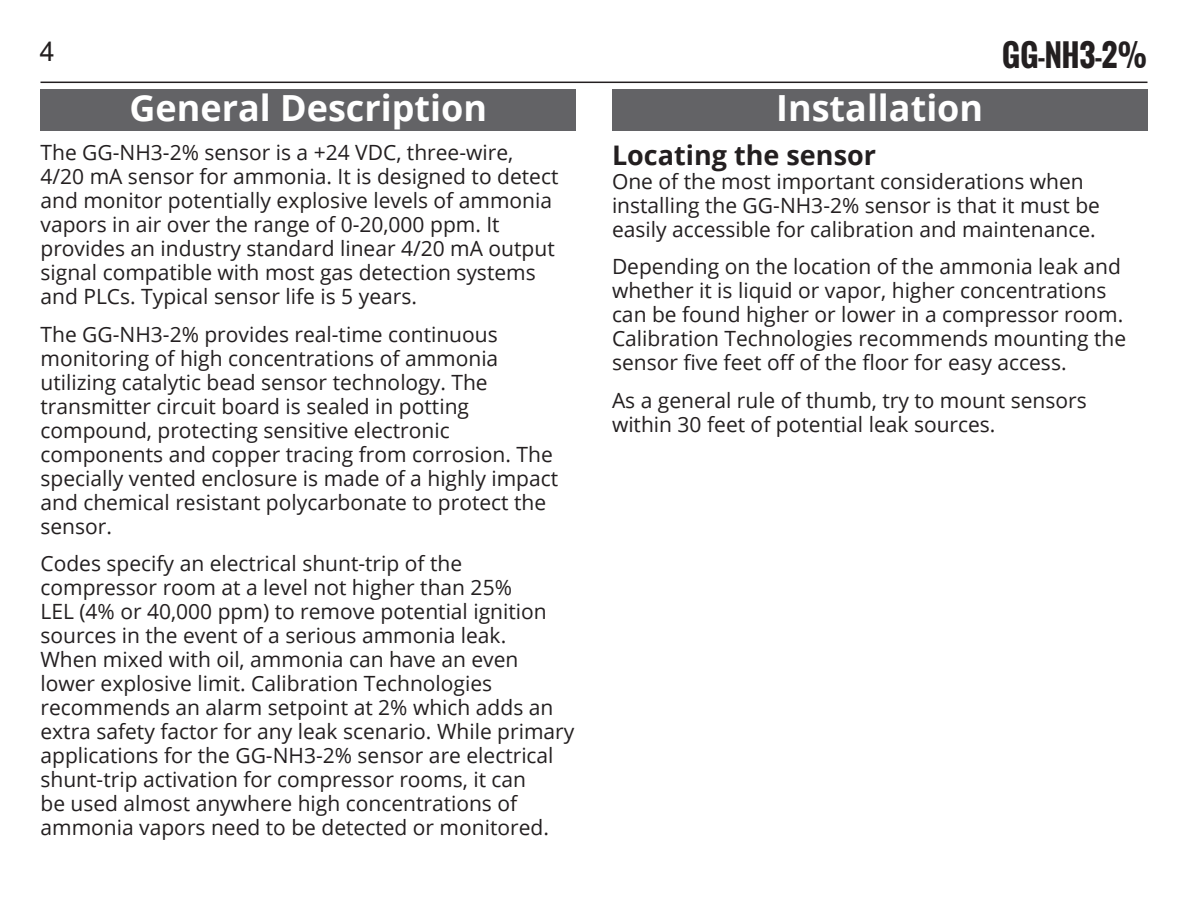
<style>
.page{position:relative;width:1188px;height:918px;background:#fff}
.page>*{position:absolute;margin:0;border:0;box-sizing:border-box;transform-origin:0 0}
.Title_White_12_pt_bo{font:700 36px "Open Sans";color:#fff}
.t1{font:700 30px "Oswald";color:#231f20}
.Subtitle_9_pt_bold{font:700 27px "Open Sans";color:#231f20}
.t2{font:27px "Arial";color:#231f20}
.Body_Text_Paragraph{font:21px/24px "Open Sans";color:#231f20}
</style>
<div class="page">
<hr style="left:40px;top:82px;width:1108px;height:1px;background:#231f20">
<div style="left:40px;top:89px;width:536px;height:42px;background:#636366"></div>
<div style="left:612px;top:89px;width:536px;height:42px;background:#636366"></div>
<p class="t2" style="left:40px;top:33px;width:17px">4</p>
<h2 class="t1" style="left:1002px;top:32px;width:147px">GG-NH3-2%</h2>
<p class="Title_White_12_pt_bo" style="left:129px;top:83px;width:359px">General Description</p>
<p class="Title_White_12_pt_bo" style="left:776px;top:83px;width:209px">Installation</p>
<p class="Body_Text_Paragraph" style="left:40px;top:140px;width:519px">The GG-NH3-2% sensor is a +24 VDC, three-wire, 4/20 mA sensor for ammonia. It is designed to detect and monitor potentially explosive levels of ammonia vapors in air over the range of 0-20,000 ppm. It provides an industry standard linear 4/20 mA output signal compatible with most gas detection systems and PLCs. Typical sensor life is 5 years.</p>
<p class="Body_Text_Paragraph" style="left:40px;top:322px;width:519px">The GG-NH3-2% provides real-time continuous monitoring of high concentrations of ammonia utilizing catalytic bead sensor technology. The transmitter circuit board is sealed in potting compound, protecting sensitive electronic components and copper tracing from corrosion. The specially vented enclosure is made of a highly impact and chemical resistant polycarbonate to protect the sensor.</p>
<p class="Body_Text_Paragraph" style="left:40px;top:551px;width:535px">Codes specify an electrical shunt-trip of the compressor room at a level not higher than 25%<br>LEL (4% or 40,000 ppm) to remove potential ignition sources in the event of a serious ammonia leak.<br>When mixed with oil, ammonia can have an even lower explosive limit. Calibration Technologies recommends an alarm setpoint at 2% which adds an extra safety factor for any leak scenario. While primary applications for the GG-NH3-2% sensor are electrical shunt-trip activation for compressor rooms, it can<br>be used almost anywhere high concentrations of ammonia vapors need to be detected or monitored.</p>
<p class="Subtitle_9_pt_bold" style="left:612px;top:136px;width:266px">Locating the sensor</p>
<p class="Body_Text_Paragraph" style="left:612px;top:169px;width:490px">One of the most important considerations when installing the GG-NH3-2% sensor is that it must be easily accessible for calibration and maintenance.</p>
<p class="Body_Text_Paragraph" style="left:612px;top:254px;width:516px">Depending on the location of the ammonia leak and whether it is liquid or vapor, higher concentrations can be found higher or lower in a compressor room.<br>Calibration Technologies recommends mounting the sensor five feet off of the floor for easy access.</p>
<p class="Body_Text_Paragraph" style="left:612px;top:388px;width:476px">As a general rule of thumb, try to mount sensors within 30 feet of potential leak sources.</p>
</div>
